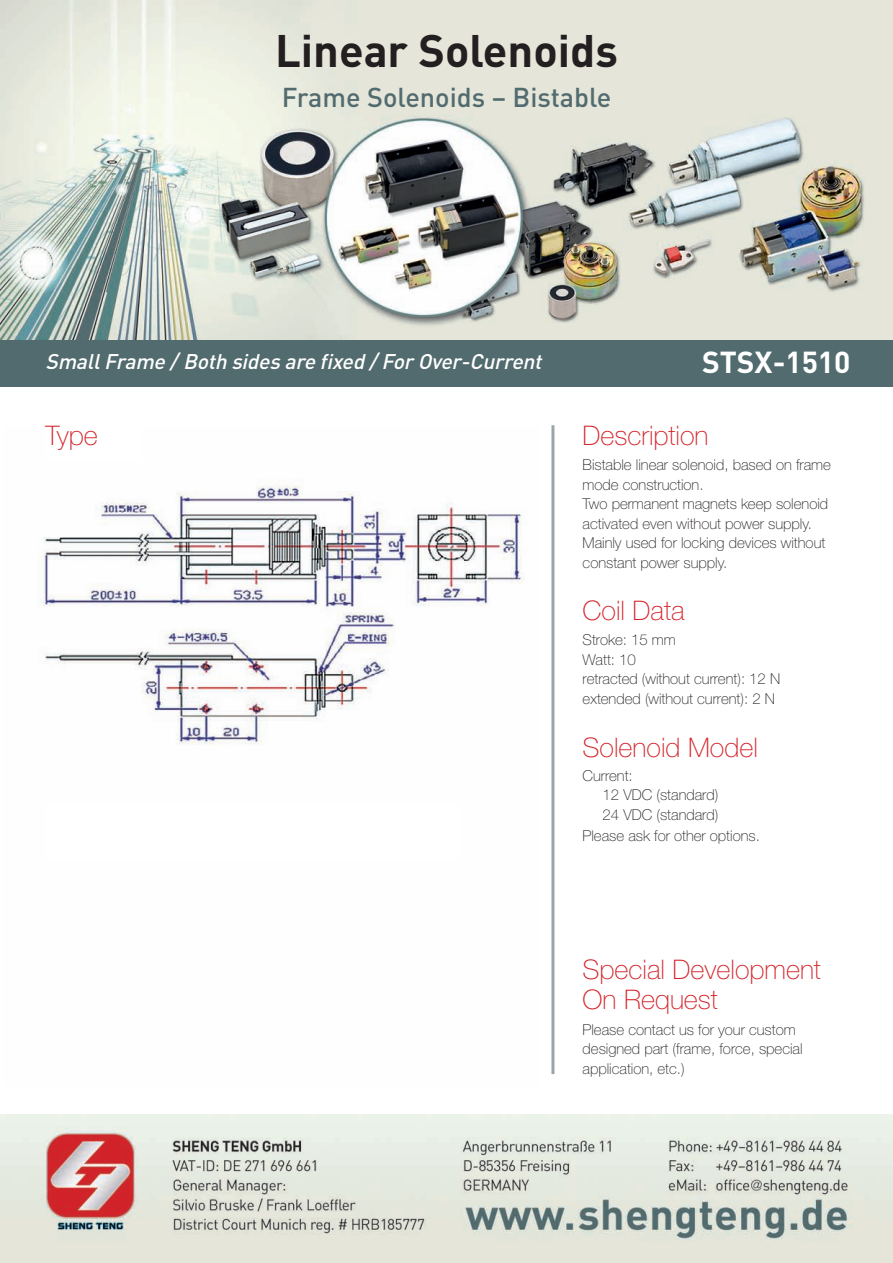
<style>
.page{position:relative;width:893px;height:1263px;background:#fff}
.page>*{position:absolute;margin:0;border:0;box-sizing:border-box;transform-origin:0 0}
.t1{font:700 45px "DIN";color:#231f20}
.t2{font:700 30px "DIN";color:#fff}
.t3{font:100 27px/30px "Helvetica Neue";color:#d32229}
.t4{font:500 27px "DIN";color:#526b6e}
.t5{font:italic 500 21px "DIN";color:#fff}
.t6{font:100 15px/19.5px "Helvetica Neue";color:#231f20}
</style>
<div class="page">
<img style="left:39px;top:480px;width:483px;height:265px">
<img style="left:0;top:0;width:893px;height:340px">
<img style="left:0;top:1114px;width:893px;height:149px">
<div style="left:0;top:340px;width:893px;height:47px;background:#526b6e"></div>
<hr style="left:551px;top:425px;width:3px;height:649px;background:#9aa5a8">
<h1 class="t1" style="left:275px;top:25px;width:344px">Linear Solenoids</h1>
<h3 class="t4" style="left:282px;top:81px;width:331px">Frame Solenoids – Bistable</h3>
<h3 class="t5" style="left:46px;top:350px;width:502px">SmallFrame / Both sides are fixed / For Over-Current</h3>
<h2 class="t2" style="left:702px;top:346px;width:150px">STSX-1510</h2>
<h3 class="t3" style="left:45px;top:422px;width:54px">Type</h3>
<h3 class="t3" style="left:583px;top:422px;width:127px">Description</h3>
<p class="t6" style="left:583px;top:456px;width:250px">Bistable linear solenoid, based on frame mode construction.<br>Two permanent magnets keep solenoid activated even without power supply.<br>Mainly used for locking devices without constant power supply.</p>
<h3 class="t3" style="left:583px;top:597px;width:103px">Coil Data</h3>
<p class="t6" style="left:583px;top:631px;width:199px">Stroke: 15 mm<br>Watt: 10<br>retracted (without current): 12 N extended (without current): 2 N</p>
<h3 class="t3" style="left:583px;top:734px;width:177px">Solenoid Model</h3>
<p class="t6" style="left:603px;top:767px;width:117px;text-indent:-20px">Current:<br>12 VDC (standard)<br>24 VDC (standard)</p>
<p class="t6" style="left:583px;top:827px;width:179px">Please ask for other options.</p>
<h3 class="t3" style="left:583px;top:957px;width:240px">Special Development<br>On Request</h3>
<p class="t6" style="left:583px;top:1021px;width:222px">Please contact us for your custom designed part (frame, force, special application, etc.)</p>
</div>
